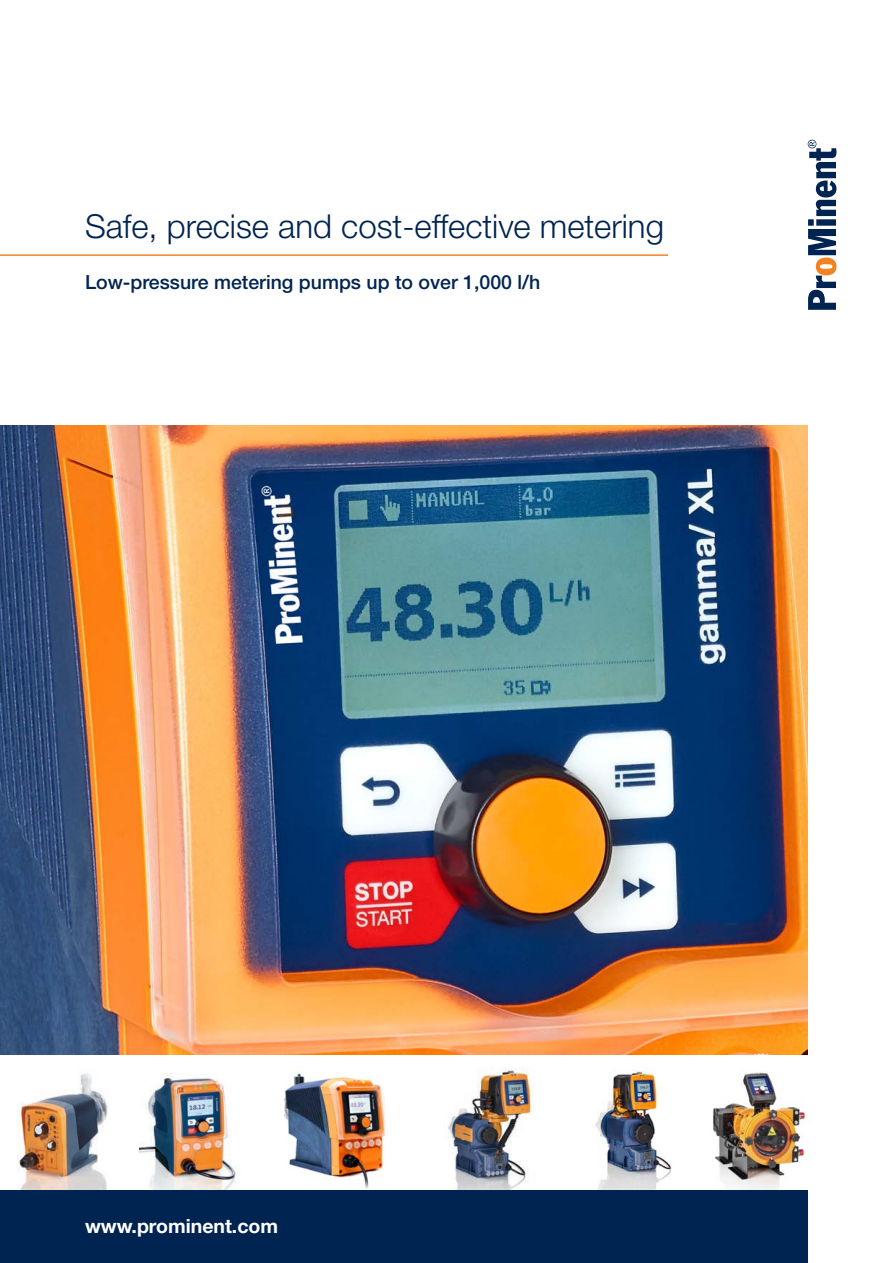
<style>
.page{position:relative;width:893px;height:1263px;background:#fff}
.page>*{position:absolute;margin:0;border:0;box-sizing:border-box;transform-origin:0 0}
.Body_normal{font:300 33px "Helvetica Neue";color:#002451}
.Body_normal-2{font:500 19.5px "Helvetica Neue";color:#002451}
.Body_normal-3{font:700 19.5px "Helvetica Neue";color:#fff}
</style>
<div class="page">
<img style="left:284px;top:1072px;width:100px;height:119px">
<img style="left:17px;top:1073px;width:92px;height:118px">
<img style="left:551px;top:1054px;width:151px;height:137px">
<img style="left:444px;top:1068px;width:100px;height:123px">
<img style="left:140px;top:1073px;width:100px;height:118px">
<img style="left:702px;top:1054px;width:106px;height:137px">
<hr style="left:0;top:254px;width:668px;height:2px;background:#f58220">
<svg style="left:808px;top:140px;width:28px;height:170px"></svg>
<div style="left:0;top:1191px;width:808px;height:72px;background:#002451"></div>
<img style="left:0;top:425px;width:808px;height:629px">
<p class="Body_normal" style="left:85px;top:206px;width:580px">Safe, precise and cost-effective metering</p>
<p class="Body_normal-2" style="left:85px;top:271px;width:457px">Low-pressure metering pumps up to over 1,000 l/h</p>
<p class="Body_normal-3" style="left:85px;top:1213px;width:195px">www.prominent.com</p>
</div>
